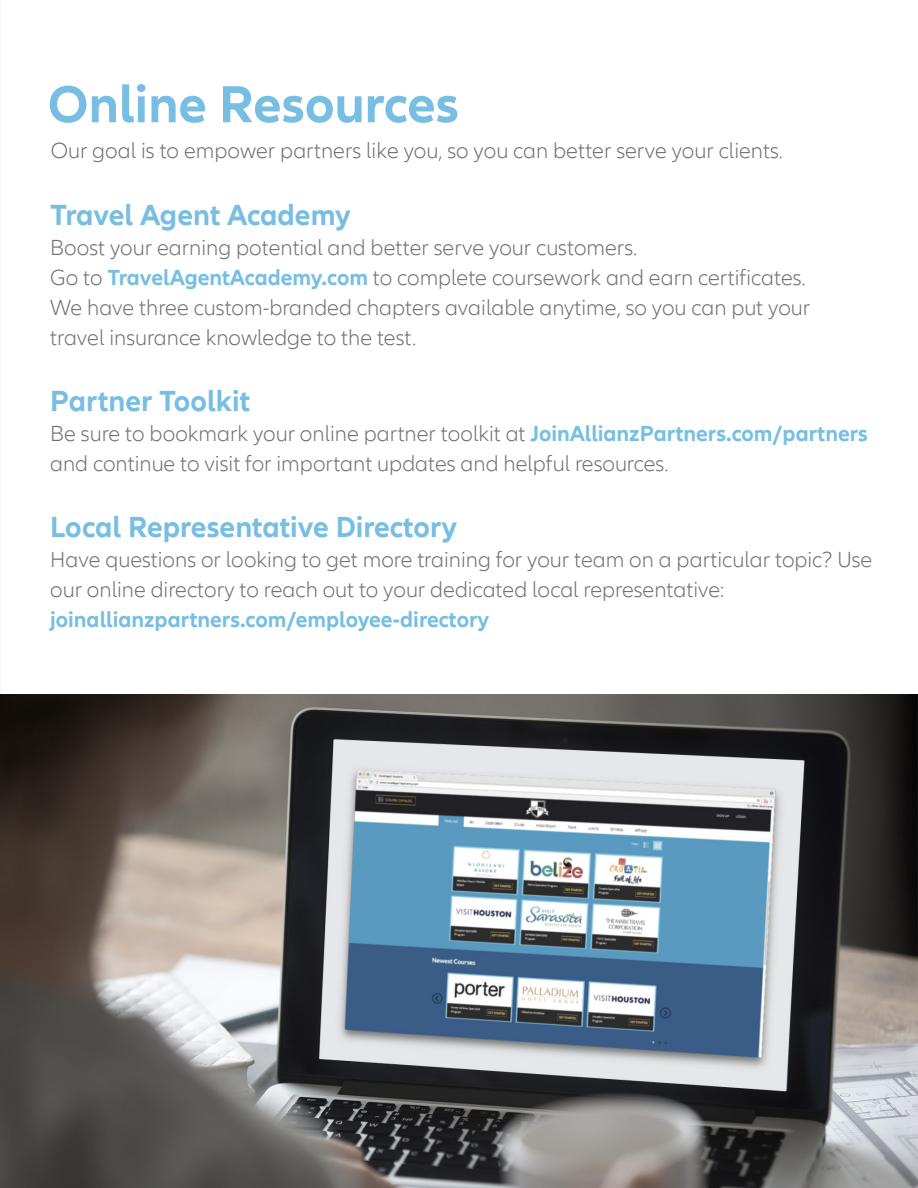
<style>
.page{position:relative;width:918px;height:1188px;background:#fff}
.page>*{position:absolute;margin:0;border:0;box-sizing:border-box;transform-origin:0 0}
.t1{font:700 54px "Allianz Neo";color:#77bee2}
.t2{font:700 30px "Allianz Neo";color:#77bee2}
.t3{font:300 22.5px/30px "Allianz Neo";color:#707372}
.t4{font:700 22.5px "Allianz Neo";color:#77bee2}
.s1{font-weight:700;color:#77bee2}
</style>
<div class="page">
<img style="left:0;top:694px;width:918px;height:494px">
<h1 class="t1" style="left:48px;top:73px;width:413px">Online Resources</h1>
<p class="t3" style="left:51px;top:136px;width:734px">Our goal is to empower partners like you, so you can better serve your clients.</p>
<h2 class="t2" style="left:50px;top:197px;width:302px">Travel Agent Academy</h2>
<p class="t3" style="left:50px;top:233px;width:761px">Boost your earning potential and better serve your customers.<br>Go to <span class="s1">TravelAgentAcademy.com</span> to complete coursework and earn certificates.<br>We have three custom-branded chapters available anytime, so you can put your travel insurance knowledge to the test.</p>
<h2 class="t2" style="left:50px;top:383px;width:201px">Partner Toolkit</h2>
<p class="t3" style="left:50px;top:419px;width:819px">Be sure to bookmark your online partner toolkit at <span class="s1">JoinAllianzPartners.com/partners </span>and continue to visit for important updates and helpful resources.</p>
<h2 class="t2" style="left:50px;top:509px;width:408px">Local Representative Directory</h2>
<p class="t3" style="left:50px;top:545px;width:824px">Have questions or looking to get more training for your team on a particular topic? Use our online directory to reach out to your dedicated local representative:</p>
<p class="t4" style="left:50px;top:606px;width:441px">joinallianzpartners.com/employee-directory</p>
</div>
